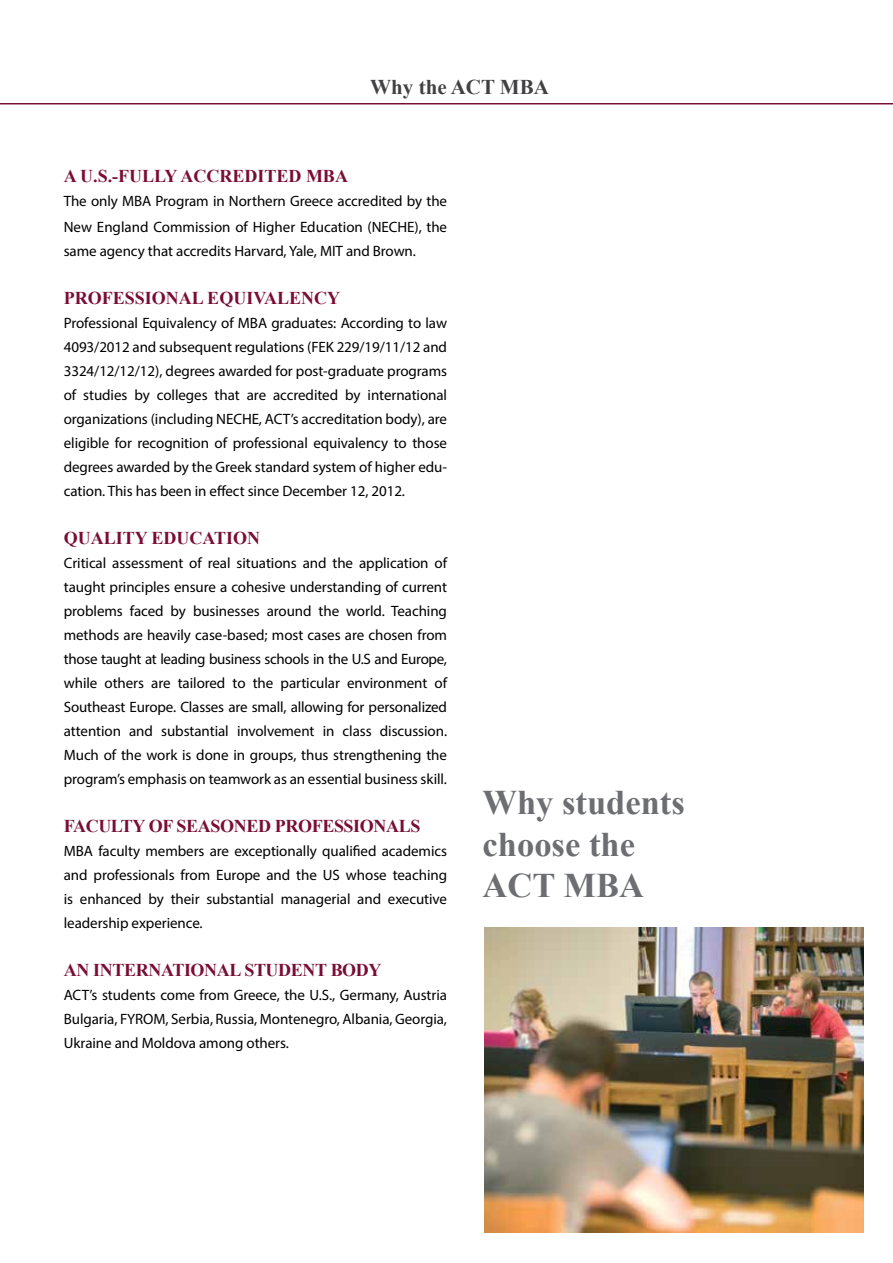
<style>
.page{position:relative;width:893px;height:1263px;background:#fff}
.page>*{position:absolute;margin:0;border:0;box-sizing:border-box;transform-origin:0 0}
.t1{font:700 34.5px/41.4px "Times New Roman";color:#6d6e71}
.t2{font:700 21px "Times New Roman";color:#414042}
.t3{font:700 18px "Times New Roman";color:#7a0d35}
.t4{font:700 18px "Times New Roman";letter-spacing:-.02em;color:#7a0d35}
.t5{font:15px/24px "Myriad Pro";letter-spacing:-.005em;color:#000;text-align:justify}
</style>
<div class="page">
<hr style="left:0;top:103px;width:893px;height:1px;background:#7a0d35">
<img style="left:485px;top:927px;width:378px;height:306px">
<h2 class="t2" style="left:370px;top:72px;width:180px">Why the ACT MBA</h2>
<p class="t3" style="left:64px;top:164px;width:286px">A U.S.-FULLY ACCREDITED MBA</p>
<p class="t5" style="left:64px;top:188px;width:385px;line-height:25.5px">The only MBA Program in Northern Greece accredited by the<br>New England Commission of Higher Education (NECHE), the</p>
<p class="t5" style="left:64px;top:238px;width:354px">same agency that accredits Harvard, Yale, MIT and Brown.</p>
<p class="t3" style="left:64px;top:285px;width:278px">PROFESSIONAL EQUIVALENCY</p>
<p class="t5" style="left:64px;top:310px;width:385px">Professional Equivalency of MBA graduates: According to law 4093/2012 and subsequent regulations (FEK 229/19/11/12 and 3324/12/12/12), degrees awarded for post-graduate programs of studies by colleges that are accredited by international organizations (including NECHE, ACT’s accreditation body), are eligible for recognition of professional equivalency to those degrees awarded by the Greek standard system of higher edu&shy;cation. This has been in effect since December 12, 2012.</p>
<p class="t3" style="left:64px;top:525px;width:198px">QUALITY EDUCATION</p>
<p class="t5" style="left:64px;top:550px;width:385px">Critical assessment of real situations and the application of taught principles ensure a cohesive understanding of current problems faced by businesses around the world. Teaching methods are heavily case-based; most cases are chosen from those taught at leading business schools in the U.S and Europe, while others are tailored to the particular environment of Southeast Europe. Classes are small, allowing for personalized attention and substantial involvement in class discussion.<br>Much of the work is done in groups, thus strengthening the program’s emphasis on teamwork as an essential business skill.</p>
<p class="t4" style="left:64px;top:813px;width:358px">FACULTY OF SEASONED PROFESSIONALS</p>
<p class="t5" style="left:64px;top:838px;width:385px">MBA faculty members are exceptionally qualified academics and professionals from Europe and the US whose teaching is enhanced by their substantial managerial and executive leadership experience.</p>
<p class="t4" style="left:64px;top:957px;width:319px">AN INTERNATIONAL STUDENT BODY</p>
<p class="t5" style="left:64px;top:982px;width:385px">ACT’s students come from Greece, the U.S., Germany, Austria Bulgaria, FYROM, Serbia, Russia, Montenegro, Albania, Georgia, Ukraine and Moldova among others.</p>
<h1 class="t1" style="left:483px;top:781px;width:204px">Why students choose the<br>ACT MBA</h1>
</div>
